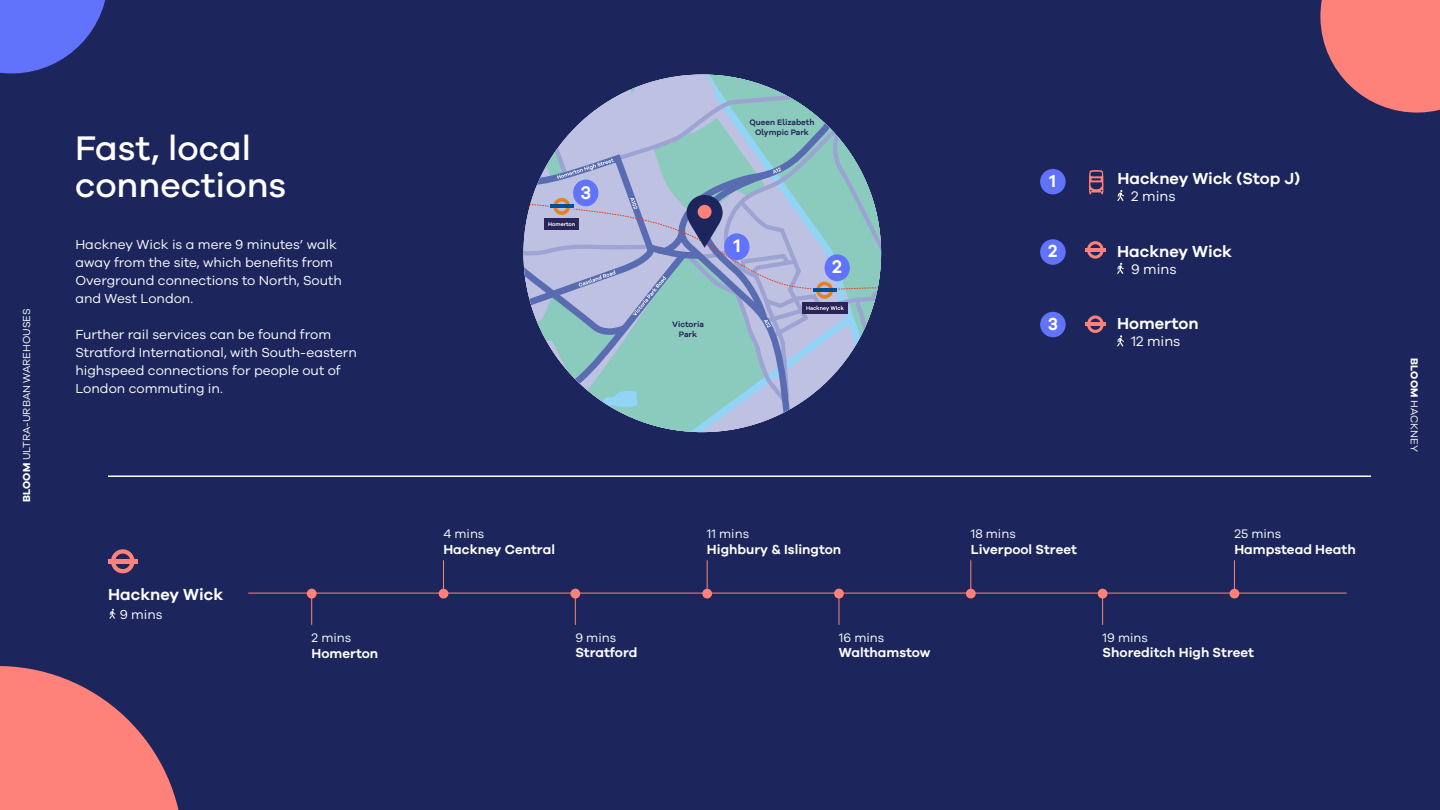
<style>
.page{position:relative;width:1440px;height:810px;background:#1c265c}
.page>*{position:absolute;margin:0;border:0;box-sizing:border-box;transform-origin:0 0}
.t1{font:500 35.25px/37.5px "Galano Grotesque";color:#fff}
.t2{font:600 18.83px "Galano Grotesque Alt";color:#fff}
.t3{font:600 18px "Galano Grotesque";color:#fff}
.t4{font:600 16.5px "Galano Grotesque";color:#fff}
.t5{font:14.25px "Galano Grotesque";color:#fff}
.t6{font:13.5px/18px "Galano Grotesque";color:#fff}
.t7{font:600 13.5px "Galano Grotesque";color:#fff}
.t8{font:13.35px "Galano Grotesque";color:#fff}
.t9{font:12.75px "Galano Grotesque";color:#fff}
.t10{font:10.5px "Galano Grotesque";color:#fff}
.t11{font:600 8.18px/9.8px "Galano Grotesque Alt";color:#2a2458;text-align:center}
.t12{font:600 7.8px "Galano Grotesque Alt";color:#fff}
.t13{font:600 5.47px "Galano Grotesque Alt";color:#fff}
.s1{font-weight:700}
</style>
<div class="page">
<svg style="left:111px;top:549px;width:24px;height:24px"></svg>
<div style="left:108px;top:559px;width:29px;height:5px;background:#ff827a"></div>
<hr style="left:248px;top:593px;width:1099px;height:1px;background:#ff827a">
<svg style="left:109px;top:609px;width:7px;height:10px"></svg>
<hr style="left:443px;top:561px;width:1px;height:31px;background:#ff827a">
<div style="left:439px;top:589px;width:9px;height:9px;background:#ff827a;border-radius:50%"></div>
<hr style="left:707px;top:561px;width:1px;height:31px;background:#ff827a">
<div style="left:702px;top:589px;width:10px;height:9px;background:#ff827a;border-radius:50%"></div>
<hr style="left:970px;top:561px;width:1px;height:31px;background:#ff827a">
<div style="left:966px;top:589px;width:10px;height:9px;background:#ff827a;border-radius:50%"></div>
<hr style="left:1234px;top:561px;width:1px;height:31px;background:#ff827a">
<div style="left:1230px;top:589px;width:9px;height:9px;background:#ff827a;border-radius:50%"></div>
<hr style="left:311px;top:593px;width:1px;height:32px;background:#ff827a">
<div style="left:307px;top:589px;width:10px;height:10px;background:#ff827a;border-radius:50%"></div>
<hr style="left:575px;top:593px;width:1px;height:32px;background:#ff827a">
<div style="left:570px;top:589px;width:10px;height:10px;background:#ff827a;border-radius:50%"></div>
<hr style="left:839px;top:593px;width:1px;height:32px;background:#ff827a">
<div style="left:834px;top:589px;width:10px;height:10px;background:#ff827a;border-radius:50%"></div>
<hr style="left:1102px;top:593px;width:1px;height:32px;background:#ff827a">
<div style="left:1098px;top:589px;width:10px;height:10px;background:#ff827a;border-radius:50%"></div>
<svg style="left:1117px;top:263px;width:7px;height:11px"></svg>
<svg style="left:1117px;top:335px;width:7px;height:11px"></svg>
<hr style="left:108px;top:476px;width:1263px;height:1px;background:#fff">
<div style="left:1040px;top:239px;width:26px;height:26px;background:#6173fa;border-radius:50%"></div>
<div style="left:1040px;top:312px;width:26px;height:25px;background:#6173fa;border-radius:50%"></div>
<svg style="left:1087px;top:241px;width:17px;height:18px"></svg>
<hr style="left:1085px;top:248px;width:21px;height:4px;background:#ff827a">
<svg style="left:1087px;top:315px;width:17px;height:18px"></svg>
<hr style="left:1085px;top:322px;width:21px;height:4px;background:#ff827a">
<svg style="left:0;top:0;width:106px;height:74px"></svg>
<svg style="left:1320px;top:0;width:120px;height:113px"></svg>
<svg style="left:0;top:666px;width:179px;height:144px"></svg>
<svg style="left:1117px;top:190px;width:7px;height:11px"></svg>
<div style="left:1040px;top:169px;width:26px;height:25px;background:#6173fa;border-radius:50%"></div>
<svg style="left:1089px;top:170px;width:15px;height:24px"></svg>
<svg style="left:524px;top:75px;width:357px;height:357px"></svg>
<p class="t10" style="left:20px;top:502px;width:195px;rotate:-90deg"><span class="s1">BLOOM</span> ULTRA-URBAN WAREHOUSES</p>
<h1 class="t1" style="left:75px;top:128px;width:213px">Fast, local connections</h1>
<p class="t12" style="left:118px;top:176px;width:71px">Dalston Kingsland</p>
<p class="t6" style="left:75px;top:235px;width:268px">Hackney Wick is a mere 9 minutes’ walk away from the site, which benefits from Overground connections to North, South and West London.</p>
<p class="t6" style="left:75px;top:325px;width:283px">Further rail services can be found from Stratford International, with South-eastern highspeed connections for people out of London commuting in.</p>
<p class="t12" style="left:119px;top:388px;width:46px">Haggerston</p>
<p class="t4" style="left:108px;top:584px;width:116px">Hackney Wick</p>
<p class="t8" style="left:120px;top:606px;width:44px">9 mins</p>
<p class="t9" style="left:312px;top:630px;width:41px">2 mins</p>
<p class="t7" style="left:312px;top:645px;width:68px">Homerton</p>
<h2 class="t2" style="left:580px;top:180px;width:12px">3</h2>
<p class="t13" style="left:548px;top:220px;width:28px">Homerton</p>
<p class="t11" style="left:749px;top:117px;width:67px">Queen Elizabeth<br>Olympic Park</p>
<p class="t11" style="left:672px;top:320px;width:33px">Victoria<br>Park</p>
<h2 class="t2" style="left:734px;top:234px;width:8px">1</h2>
<h2 class="t2" style="left:832px;top:255px;width:11px">2</h2>
<h3 class="t3" style="left:1050px;top:170px;width:8px">1</h3>
<p class="t4" style="left:1117px;top:168px;width:184px">Hackney Wick (Stop J)</p>
<p class="t5" style="left:1131px;top:188px;width:46px">2 mins</p>
<h3 class="t3" style="left:1048px;top:240px;width:11px">2</h3>
<p class="t4" style="left:1117px;top:241px;width:116px">Hackney Wick</p>
<p class="t5" style="left:1131px;top:261px;width:47px">9 mins</p>
<h3 class="t3" style="left:1048px;top:313px;width:12px">3</h3>
<p class="t4" style="left:1117px;top:314px;width:83px">Homerton</p>
<p class="t5" style="left:1131px;top:333px;width:51px">12 mins</p>
<p class="t12" style="left:1160px;top:333px;width:37px">Stratford</p>
<p class="t9" style="left:443px;top:526px;width:43px">4 mins</p>
<p class="t7" style="left:443px;top:541px;width:113px">Hackney Central</p>
<p class="t9" style="left:575px;top:630px;width:42px">9 mins</p>
<p class="t7" style="left:575px;top:645px;width:64px">Stratford</p>
<p class="t9" style="left:707px;top:526px;width:44px">11 mins</p>
<p class="t7" style="left:707px;top:541px;width:136px">Highbury &amp; Islington</p>
<p class="t9" style="left:839px;top:630px;width:47px">16 mins</p>
<p class="t7" style="left:839px;top:645px;width:93px">Walthamstow</p>
<p class="t9" style="left:971px;top:526px;width:47px">18 mins</p>
<p class="t7" style="left:971px;top:541px;width:108px">Liverpool Street</p>
<p class="t12" style="left:1221px;top:526px;width:47px">Abbey Road</p>
<p class="t9" style="left:1234px;top:526px;width:48px">25 mins</p>
<p class="t7" style="left:1234px;top:541px;width:123px">Hampstead Heath</p>
<p class="t9" style="left:1103px;top:630px;width:47px">19 mins</p>
<p class="t7" style="left:1103px;top:645px;width:153px">Shoreditch High Street</p>
<p class="t10" style="left:1421px;top:358px;width:95px;rotate:90deg"><span class="s1">BLOOM</span> HACKNEY</p>
</div>
